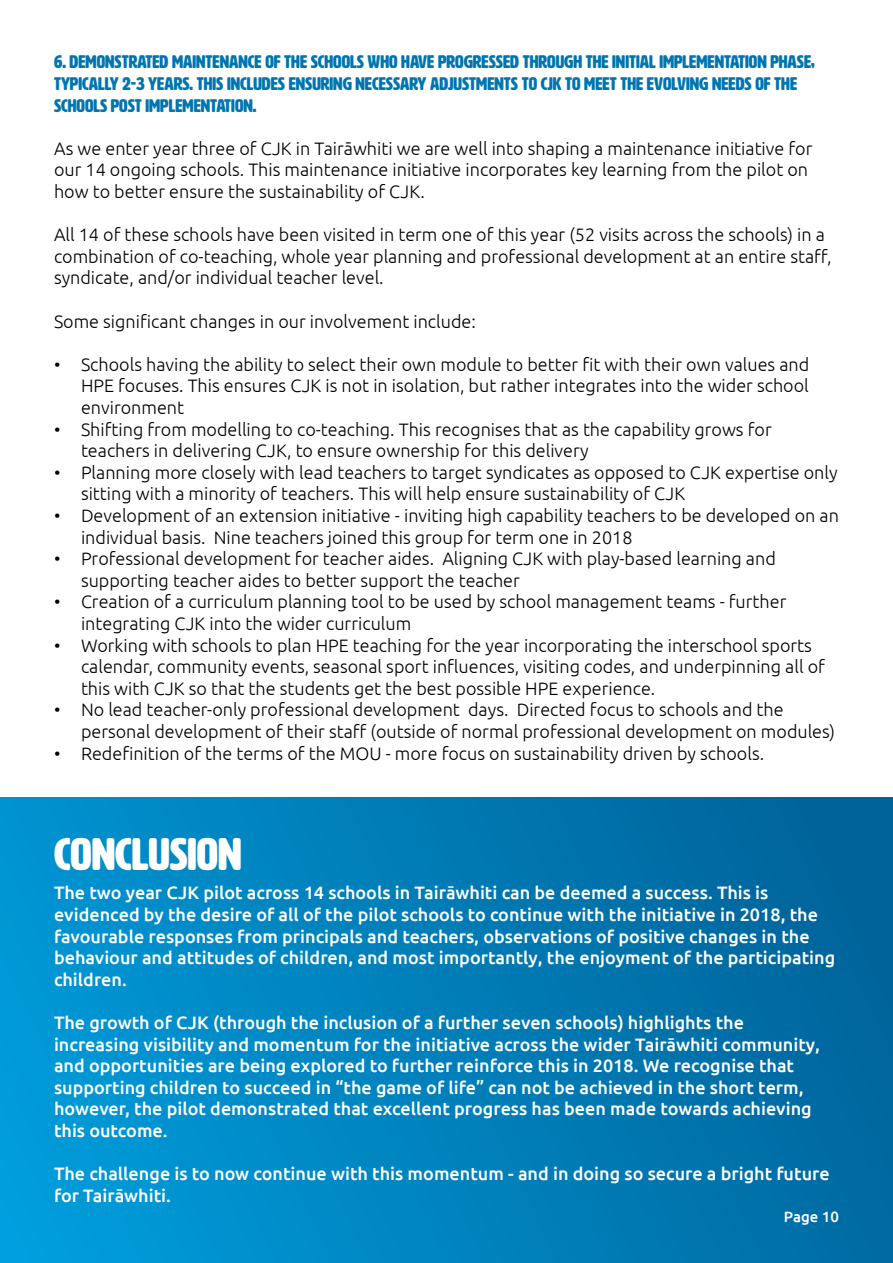
<style>
.page{position:relative;width:893px;height:1263px;background:#fff}
.page>*{position:absolute;margin:0;border:0;box-sizing:border-box;transform-origin:0 0}
.t1{font:45px "HWT Artz";color:#fff}
.t2{font:300 18px/21.6px "Ubuntu";color:#000}
.t3{font:500 18px/21.6px "Ubuntu";color:#fff}
.t4{font:18px/21.6px "HWT Artz";color:#0075b0}
.t5{font:500 15px "Ubuntu";color:#fff}
</style>
<div class="page">
<div style="left:0;top:797px;width:893px;height:466px;background:linear-gradient(to right,#0099d8,#00649b)"></div>
<p class="t4" style="left:54px;top:52px;width:762px">6. DEMONSTRATED MAINTENANCE OF THE SCHOOLS WHO HAVE PROGRESSED THROUGH THE INITIAL IMPLEMENTATION PHASE,<br>TYPICALLY 2-3 YEARS. THIS INCLUDES ENSURING NECESSARY ADJUSTMENTS TO CJK TO MEET THE EVOLVING NEEDS OF THE<br>SCHOOLS POST IMPLEMENTATION.</p>
<p class="t2" style="left:54px;top:137px;width:760px">As we enter year three of CJK in Tairāwhiti we are well into shaping a maintenance initiative for our 14 ongoing schools. This maintenance initiative incorporates key learning from the pilot on how to better ensure the sustainability of CJK.</p>
<p class="t2" style="left:54px;top:224px;width:779px">All 14 of these schools have been visited in term one of this year (52 visits across the schools) in a combination of co-teaching, whole year planning and professional development at an entire staff, syndicate, and/or individual teacher level.</p>
<p class="t2" style="left:54px;top:310px;width:423px">Some significant changes in our involvement include:</p>
<p class="t2" style="left:81px;top:353px;width:730px;text-align:justify;text-indent:-27px">• Schools having the ability to select their own module to better fit with their own values and HPE focuses. This ensures CJK is not in isolation, but rather integrates into the wider school environment</p>
<p class="t2" style="left:81px;top:418px;width:692px;text-indent:-27px">• Shifting from modelling to co-teaching. This recognises that as the capability grows for teachers in delivering CJK, to ensure ownership for this delivery</p>
<p class="t2" style="left:81px;top:461px;width:758px;text-indent:-27px">• Planning more closely with lead teachers to target syndicates as opposed to CJK expertise only sitting with a minority of teachers. This will help ensure sustainability of CJK</p>
<p class="t2" style="left:81px;top:504px;width:759px;text-indent:-27px">• Development of an extension initiative - inviting high capability teachers to be developed on an individual basis. Nine teachers joined this group for term one in 2018</p>
<p class="t2" style="left:81px;top:548px;width:696px;text-indent:-27px">• Professional development for teacher aides. Aligning CJK with play-based learning and supporting teacher aides to better support the teacher</p>
<p class="t2" style="left:81px;top:591px;width:707px;text-indent:-27px">• Creation of a curriculum planning tool to be used by school management teams - further integrating CJK into the wider curriculum</p>
<p class="t2" style="left:81px;top:634px;width:745px;text-indent:-27px">• Working with schools to plan HPE teaching for the year incorporating the interschool sports calendar, community events, seasonal sport influences, visiting codes, and underpinning all of this with CJK so that the students get the best possible HPE experience.</p>
<p class="t2" style="left:81px;top:699px;width:756px;text-indent:-27px">• No lead teacher-only professional development days. Directed focus to schools and the personal development of their staff (outside of normal professional development on modules)</p>
<p class="t2" style="left:54px;top:742px;width:712px">• Redefinition of the terms of the MOU - more focus on sustainability driven by schools.</p>
<h1 class="t1" style="left:54px;top:831px;width:189px">CONCLUSION</h1>
<p class="t3" style="left:54px;top:881px;width:783px">The two year CJK pilot across 14 schools in Tairāwhiti can be deemed a success. This is evidenced by the desire of all of the pilot schools to continue with the initiative in 2018, the favourable responses from principals and teachers, observations of positive changes in the behaviour and attitudes of children, and most importantly, the enjoyment of the participating children.</p>
<p class="t3" style="left:54px;top:1011px;width:768px">The growth of CJK (through the inclusion of a further seven schools) highlights the increasing visibility and momentum for the initiative across the wider Tairāwhiti community, and opportunities are being explored to further reinforce this in 2018. We recognise that supporting children to succeed in “the game of life” can not be achieved in the short term, however, the pilot demonstrated that excellent progress has been made towards achieving this outcome.</p>
<p class="t3" style="left:54px;top:1162px;width:777px">The challenge is to now continue with this momentum - and in doing so secure a bright future for Tairāwhiti.</p>
<p class="t5" style="left:784px;top:1207px;width:56px">Page 10</p>
</div>
